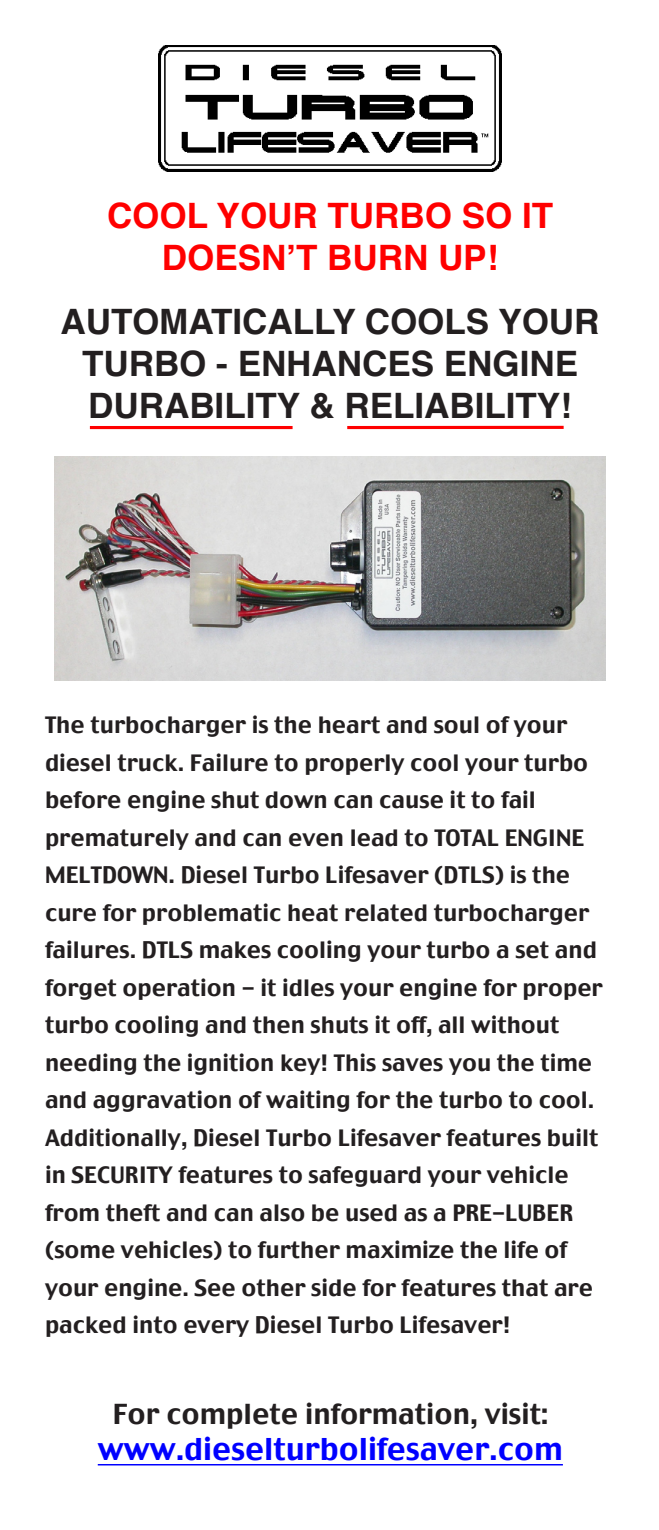
<style>
.page{position:relative;width:659px;height:1530px;background:#fff}
.page>*{position:absolute;margin:0;border:0;box-sizing:border-box;transform-origin:0 0}
.t1{font:700 35px/42px "Helvetica";color:#231f20;text-align:center}
.t2{font:700 35px/42px "Helvetica";color:#f00;text-align:center}
.t3{font:30px "Charcoal";color:#00f}
.t4{font:27.5px "Charcoal";color:#231f20}
.t5{font:22.5px/37.5px "Charcoal";color:#231f20}
</style>
<div class="page">
<hr style="left:98px;top:1464px;width:465px;height:1px;background:#00f">
<img style="left:159px;top:45px;width:342px;height:126px">
<img style="left:54px;top:456px;width:552px;height:225px">
<hr style="left:90px;top:426px;width:202px;height:3px;background:#f00">
<hr style="left:347px;top:426px;width:216px;height:3px;background:#f00">
<p class="t2" style="left:107px;top:193px;width:448px">COOL YOUR TURBO SO IT<br>DOESN’T BURN UP!</p>
<p class="t1" style="left:61px;top:299px;width:540px">AUTOMATICALLY COOLS YOUR<br>TURBO - ENHANCES ENGINE</p>
<p class="t1" style="left:88px;top:383px;width:485px">DURABILITY &amp; RELIABILITY!</p>
<p class="t5" style="left:45px;top:708px;width:559px">The turbocharger is the heart and soul of your diesel truck. Failure to properly cool your turbo before engine shut down can cause it to fail prematurely and can even lead to TOTAL ENGINE MELTDOWN. Diesel Turbo Lifesaver (DTLS) is the cure for problematic heat related turbocharger failures. DTLS makes cooling your turbo a set and forget operation - it idles your engine for proper turbo cooling and then shuts it off, all without needing the ignition key! This saves you the time and aggravation of waiting for the turbo to cool.<br>Additionally, Diesel Turbo Lifesaver features built in SECURITY features to safeguard your vehicle from theft and can also be used as a PRE-LUBER (some vehicles) to further maximize the life of your engine. See other side for features that are packed into every Diesel Turbo Lifesaver!</p>
<p class="t4" style="left:113px;top:1396px;width:437px">For complete information, visit:</p>
<p class="t3" style="left:98px;top:1430px;width:466px">www.dieselturbolifesaver.com</p>
</div>
